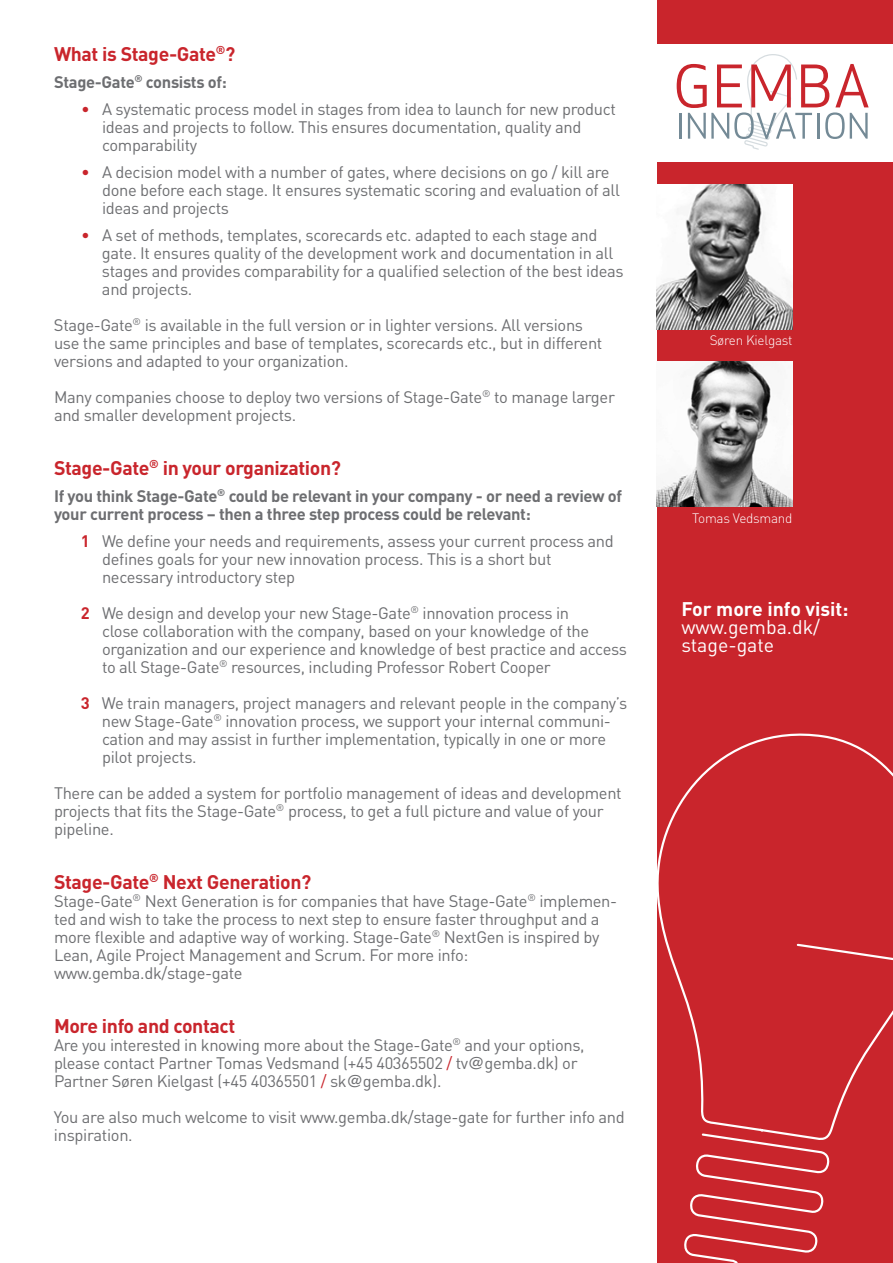
<style>
.page{position:relative;width:893px;height:1263px;background:#fff}
.page>*{position:absolute;margin:0;border:0;box-sizing:border-box;transform-origin:0 0}
.t1{font:700 19.5px "DIN";letter-spacing:-.02em;color:#c9252c}
.t2{font:19.5px/18px "DIN";color:#fff}
.t3{font:700 19.5px "DIN";color:#fff}
.t4{font:16.5px/18px "DIN";letter-spacing:-.02em;color:#6d6e71}
.t5{font:700 16.5px/18px "DIN";letter-spacing:-.02em;color:#6d6e71}
.t6{font:13.5px "DIN Light Alternate";letter-spacing:-.02em;color:#fff}
.s1{color:#c9252c}
.s2{font-weight:700;color:#c9252c}
.s3{font-family:"Helvetica"}
</style>
<div class="page">
<div style="left:657px;top:0;width:236px;height:1263px;background:#c9252c"></div>
<svg style="left:657px;top:733px;width:236px;height:404px"></svg>
<svg style="left:681px;top:1132px;width:148px;height:131px"></svg>
<div style="left:656px;top:44px;width:237px;height:118px;background:#fff"></div>
<svg style="left:677px;top:54px;width:192px;height:96px"></svg>
<img style="left:656px;top:185px;width:136px;height:145px">
<img style="left:656px;top:361px;width:136px;height:145px">
<p class="t1" style="left:54px;top:41px;width:183px">What is Stage-Gate<sup>®</sup>?</p>
<p class="t5" style="left:54px;top:72px;width:174px">Stage-Gate<sup>®</sup> consists of:</p>
<p class="t4" style="left:102px;top:99px;width:515px;text-indent:-21px"><span class="s1">•</span> A systematic process model in stages from idea to launch for new product ideas and projects to follow. This ensures documentation, quality and comparability</p>
<p class="t4" style="left:102px;top:162px;width:519px;text-indent:-21px"><span class="s1">•</span> A decision model with a number of gates, where decisions on go / kill are done before each stage. It ensures systematic scoring and evaluation of all ideas and projects</p>
<p class="t4" style="left:102px;top:225px;width:523px;text-indent:-21px"><span class="s1">•</span> A set of methods, templates, scorecards etc. adapted to each stage and gate. It ensures quality of the development work and documentation in all stages and provides comparability for a qualified selection of the best ideas and projects.</p>
<p class="t4" style="left:54px;top:315px;width:550px">Stage-Gate<sup>®</sup> is available in the full version or in lighter versions. All versions use the same principles and base of templates, scorecards etc., but in different versions and adapted to your organization.</p>
<p class="t4" style="left:54px;top:387px;width:562px">Many companies choose to deploy two versions of Stage-Gate<sup>®</sup> to manage larger and smaller development projects.</p>
<p class="t1" style="left:54px;top:455px;width:289px">Stage-Gate<sup>®</sup> in your organization?</p>
<p class="t5" style="left:54px;top:486px;width:570px">If you think Stage-Gate<sup>®</sup> could be relevant in your company - or need a review of your current process – then a three step process could be relevant:</p>
<p class="t4" style="left:102px;top:531px;width:513px;text-indent:-21px"><span class="s2">1</span> We define your needs and requirements, assess your current process and defines goals for your new innovation process. This is a short but necessary introductory step</p>
<p class="t4" style="left:102px;top:603px;width:526px;text-indent:-21px"><span class="s2">2</span> We design and develop your new Stage-Gate<sup>®</sup> innovation process in<br>close collaboration with the company, based on your knowledge of the organization and our experience and knowledge of best practice and access to all Stage-Gate<sup>®</sup> resources, including Professor Robert Cooper</p>
<p class="t4" style="left:102px;top:693px;width:527px;text-indent:-21px"><span class="s2">3</span> We train managers, project managers and relevant people in the company’s new Stage-Gate<sup>®</sup> innovation process, we support your internal communi&shy;cation and may assist in further implementation, typically in one or more pilot projects.</p>
<p class="t4" style="left:54px;top:783px;width:569px">There can be added a system for portfolio management of ideas and development projects that fits the Stage-Gate<sup>®</sup> process, to get a full picture and value of your pipeline.</p>
<p class="t1" style="left:54px;top:869px;width:259px">Stage-Gate<sup>®</sup> Next Generation?</p>
<p class="t4" style="left:54px;top:891px;width:565px">Stage-Gate<sup>®</sup> Next Generation is for companies that have Stage-Gate<sup>®</sup> implemen&shy;ted and wish to take the process to next step to ensure faster throughput and a more flexible and adaptive way of working. Stage-Gate<sup>®</sup> NextGen is inspired by Lean, Agile Project Management and Scrum. For more info: www.gemba.dk/stage-gate</p>
<p class="t1" style="left:54px;top:1013px;width:183px">More info and contact</p>
<p class="t4" style="left:54px;top:1035px;width:532px">Are you interested in knowing more about the Stage-Gate<sup>®</sup> and your options, please contact Partner Tomas Vedsmand (+45 40365502 <span class="s1">/</span> tv<span class="s3">@</span>gemba.dk) or<br>Partner Søren Kielgast (+45 40365501 <span class="s1">/</span> sk<span class="s3">@</span>gemba.dk).</p>
<p class="t4" style="left:54px;top:1107px;width:572px">You are also much welcome to visit www.gemba.dk/stage-gate for further info and inspiration.</p>
<p class="t6" style="left:710px;top:331px;width:84px">Søren Kielgast</p>
<p class="t6" style="left:692px;top:510px;width:102px">Tomas Vedsmand</p>
<p class="t3" style="left:681px;top:596px;width:168px">For more info visit:</p>
<p class="t2" style="left:681px;top:617px;width:140px">www.gemba.dk/ stage-gate</p>
</div>
